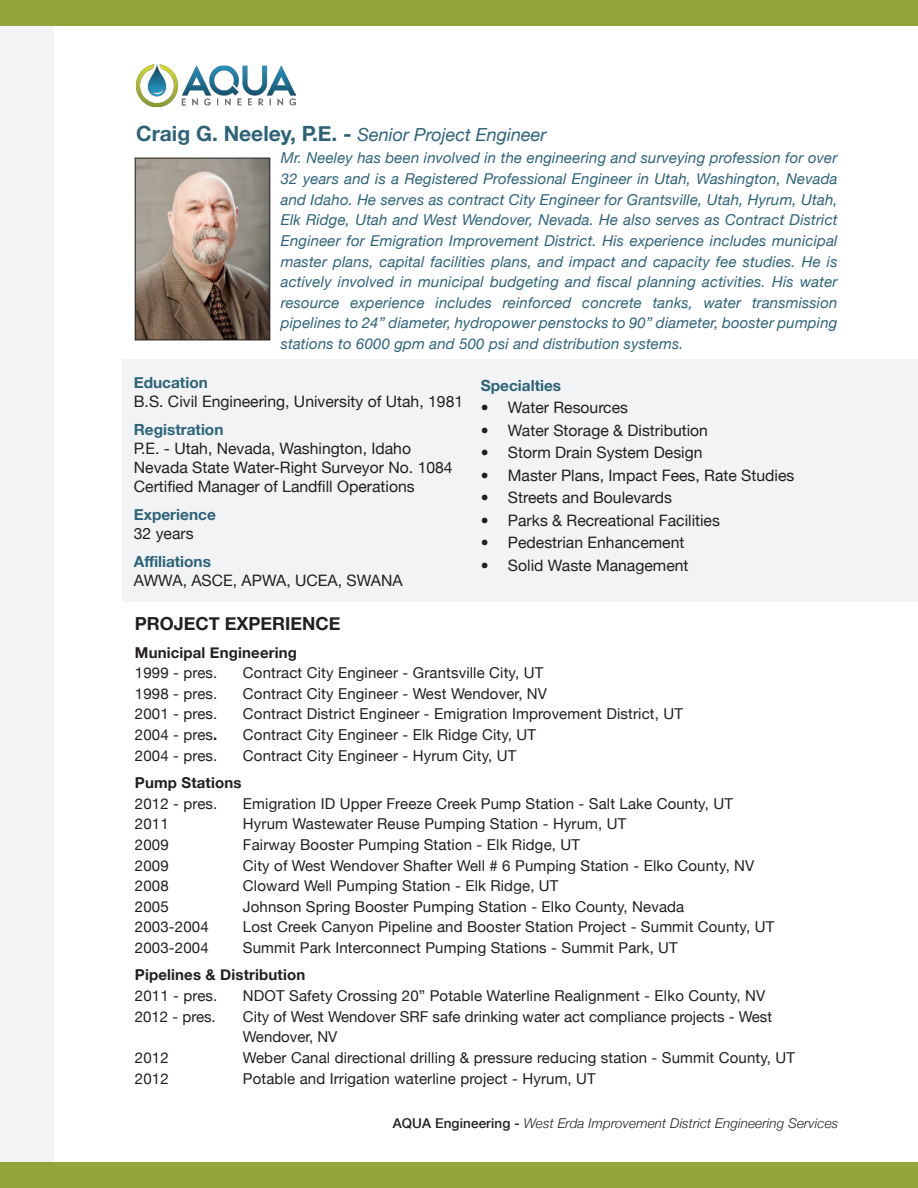
<style>
.page{position:relative;width:918px;height:1188px;background:#fff}
.page>*{position:absolute;margin:0;border:0;box-sizing:border-box;transform-origin:0 0}
.t1{font:italic 18px "Helvetica Neue";color:#2d6379}
.t2{font:700 18px "Helvetica Neue";color:#231f20}
.t3{font:15.75px "Helvetica Neue";color:#231f20}
.t4{font:700 15.3px "Helvetica Neue";color:#2d6379}
.t5{font:15px/20.7px "Helvetica Neue";letter-spacing:.01em;color:#231f20}
.t6{font:italic 15px/20.7px "Helvetica Neue";letter-spacing:.01em;color:#2d6379;text-align:justify}
.t7{font:700 15px "Helvetica Neue";letter-spacing:.01em;color:#231f20}
.t8{font:italic 300 13.5px "Helvetica Neue";letter-spacing:.01em;color:#231f20}
.s1{font-weight:700;font-style:normal;font-size:21px}
.s2{font-weight:700}
.s3{font-weight:500;font-style:normal}
</style>
<div class="page">
<div style="left:0;top:0;width:54px;height:1188px;background:#f2f3f4"></div>
<div style="left:0;top:1162px;width:918px;height:26px;background:#95a43a"></div>
<div style="left:0;top:0;width:918px;height:26px;background:#95a43a"></div>
<div style="left:122px;top:359px;width:796px;height:243px;background:#f2f3f4"></div>
<img style="left:137px;top:160px;width:131px;height:178px">
<div style="left:135px;top:158px;width:135px;height:182px;border:1px solid #231f20"></div>
<img style="left:136px;top:65px;width:160px;height:42px">
<p class="t1" style="left:136px;top:120px;width:412px"><span class="s1">Craig G. Neeley, P.E. -</span> Senior Project Engineer</p>
<p class="t6" style="left:281px;top:147px;width:558px">Mr. Neeley has been involved in the engineering and surveying profession for over 32 years and is a Registered Professional Engineer in Utah, Washington, Nevada and Idaho. He serves as contract City Engineer for Grantsville, Utah, Hyrum, Utah, Elk Ridge, Utah and West Wendover, Nevada. He also serves as Contract District Engineer for Emigration Improvement District. His experience includes municipal master plans, capital facilities plans, and impact and capacity fee studies. He is actively involved in municipal budgeting and fiscal planning activities. His water resource experience includes reinforced concrete tanks, water transmission pipelines to 24” diameter, hydropower penstocks to 90” diameter, booster pumping stations to 6000 gpm and 500 psi and distribution systems.</p>
<p class="t4" style="left:134px;top:369px;width:76px">Education</p>
<p class="t3" style="left:134px;top:388px;width:331px">B.S. Civil Engineering, University of Utah, 1981</p>
<p class="t4" style="left:134px;top:416px;width:91px">Registration</p>
<p class="t3" style="left:134px;top:435px;width:279px">P.E. - Utah, Nevada, Washington, Idaho</p>
<p class="t3" style="left:134px;top:454px;width:320px">Nevada State Water-Right Surveyor No. 1084</p>
<p class="t3" style="left:134px;top:473px;width:282px">Certified Manager of Landfill Operations</p>
<p class="t4" style="left:134px;top:501px;width:83px">Experience</p>
<p class="t3" style="left:134px;top:520px;width:61px">32 years</p>
<p class="t4" style="left:134px;top:548px;width:79px">Affiliations</p>
<p class="t3" style="left:134px;top:567px;width:270px">AWWA, ASCE, APWA, UCEA, SWANA</p>
<p class="t2" style="left:135px;top:607px;width:207px">PROJECT EXPERIENCE</p>
<p class="t7" style="left:135px;top:639px;width:164px">Municipal Engineering</p>
<p class="t5" style="left:135px;top:661px;width:84px">1999 - pres.</p>
<p class="t5" style="left:243px;top:661px;width:302px">Contract City Engineer - Grantsville City, UT</p>
<p class="t5" style="left:135px;top:682px;width:84px">1998 - pres.</p>
<p class="t5" style="left:243px;top:682px;width:306px">Contract City Engineer - West Wendover, NV</p>
<p class="t5" style="left:135px;top:703px;width:84px">2001 - pres.</p>
<p class="t5" style="left:243px;top:703px;width:442px">Contract District Engineer - Emigration Improvement District, UT</p>
<p class="t5" style="left:135px;top:723px;width:84px">2004 - pres<span class="s2">.</span></p>
<p class="t5" style="left:243px;top:723px;width:295px">Contract City Engineer - Elk Ridge City, UT</p>
<p class="t5" style="left:135px;top:744px;width:84px">2004 - pres.</p>
<p class="t5" style="left:243px;top:744px;width:275px">Contract City Engineer - Hyrum City, UT</p>
<p class="t7" style="left:135px;top:769px;width:108px">Pump Stations</p>
<p class="t5" style="left:135px;top:792px;width:84px">2012 - pres.</p>
<p class="t5" style="left:243px;top:792px;width:492px">Emigration ID Upper Freeze Creek Pump Station - Salt Lake County, UT</p>
<p class="t5" style="left:135px;top:813px;width:35px">2011</p>
<p class="t5" style="left:243px;top:813px;width:385px">Hyrum Wastewater Reuse Pumping Station - Hyrum, UT</p>
<p class="t5" style="left:135px;top:833px;width:35px">2009</p>
<p class="t5" style="left:243px;top:833px;width:339px">Fairway Booster Pumping Station - Elk Ridge, UT</p>
<p class="t5" style="left:135px;top:854px;width:35px">2009</p>
<p class="t5" style="left:243px;top:854px;width:513px">City of West Wendover Shafter Well # 6 Pumping Station - Elko County, NV</p>
<p class="t5" style="left:135px;top:874px;width:35px">2008</p>
<p class="t5" style="left:243px;top:874px;width:317px">Cloward Well Pumping Station - Elk Ridge, UT</p>
<p class="t5" style="left:135px;top:895px;width:35px">2005</p>
<p class="t5" style="left:243px;top:895px;width:443px">Johnson Spring Booster Pumping Station - Elko County, Nevada</p>
<p class="t5" style="left:135px;top:916px;width:75px">2003-2004</p>
<p class="t5" style="left:243px;top:916px;width:533px">Lost Creek Canyon Pipeline and Booster Station Project - Summit County, UT</p>
<p class="t5" style="left:135px;top:936px;width:75px">2003-2004</p>
<p class="t5" style="left:243px;top:936px;width:436px">Summit Park Interconnect Pumping Stations - Summit Park, UT</p>
<p class="t7" style="left:135px;top:961px;width:172px">Pipelines &amp; Distribution</p>
<p class="t5" style="left:135px;top:984px;width:84px">2011 - pres.</p>
<p class="t5" style="left:243px;top:984px;width:524px">NDOT Safety Crossing 20” Potable Waterline Realignment - Elko County, NV</p>
<p class="t5" style="left:135px;top:1005px;width:82px">2012 - pres.</p>
<p class="t5" style="left:243px;top:1005px;width:531px">City of West Wendover SRF safe drinking water act compliance projects - West<br>Wendover, NV</p>
<p class="t5" style="left:135px;top:1046px;width:35px">2012</p>
<p class="t5" style="left:243px;top:1046px;width:554px">Weber Canal directional drilling &amp; pressure reducing station - Summit County, UT</p>
<p class="t5" style="left:135px;top:1067px;width:35px">2012</p>
<p class="t5" style="left:243px;top:1067px;width:354px">Potable and Irrigation waterline project - Hyrum, UT</p>
<p class="t4" style="left:481px;top:371px;width:82px">Specialties</p>
<p class="t3" style="left:481px;top:394px;width:149px">• Water Resources</p>
<p class="t3" style="left:481px;top:417px;width:229px">• Water Storage &amp; Distribution</p>
<p class="t3" style="left:481px;top:439px;width:223px">• Storm Drain System Design</p>
<p class="t3" style="left:481px;top:462px;width:315px">• Master Plans, Impact Fees, Rate Studies</p>
<p class="t3" style="left:481px;top:484px;width:193px">• Streets and Boulevards</p>
<p class="t3" style="left:481px;top:507px;width:241px">• Parks &amp; Recreational Facilities</p>
<p class="t3" style="left:481px;top:529px;width:205px">• Pedestrian Enhancement</p>
<p class="t3" style="left:481px;top:552px;width:209px">• Solid Waste Management</p>
<p class="t8" style="left:393px;top:1113px;width:447px"><span class="s3">AQUA Engineering -</span> West Erda Improvement District Engineering Services</p>
</div>
